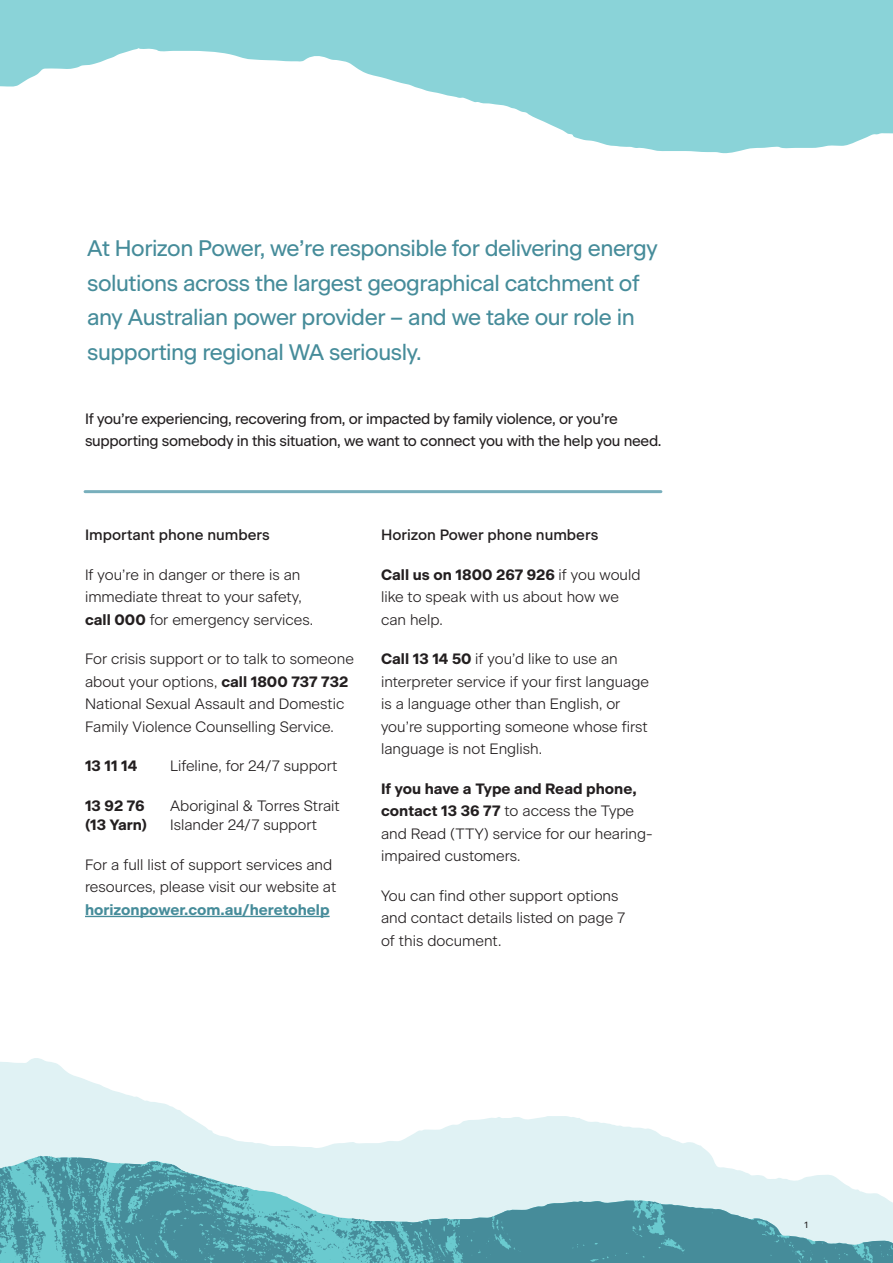
<style>
.page{position:relative;width:893px;height:1263px;background:#8ad3d8}
.page>*{position:absolute;margin:0;border:0;box-sizing:border-box;transform-origin:0 0}
.Subhead{font:22.5px/34.5px "Beausite Classic";letter-spacing:-.02em;color:#468c9a}
.Body_Copy{font:300 15px/22.5px "Beausite Classic";color:#231f20}
.Body_Copy-2{font:15px/22.5px "Beausite Classic";letter-spacing:-.02em;color:#231f20}
.Body_Copy-3{font:500 15px "Beausite Classic";color:#231f20}
.Body_Copy-4{font:700 15px "Beausite Classic";color:#231f20}
.t1{font:9px "Beausite Classic";color:#231f20}
.s1{font-weight:700}
.s2{font-weight:700;color:#468c9a}
</style>
<div class="page">
<div style="left:0;top:48px;width:893px;height:1002px;background:#fff"></div>
<svg style="left:0;top:1050px;width:893px;height:106px;background:#f6fbfb"></svg>
<img style="left:0;top:1157px;width:893px;height:106px">
<hr style="left:85px;top:916px;width:245px;height:1px;background:#468c9a">
<hr style="left:85px;top:490px;width:576px;height:3px;background:#78afbc">
<p class="Subhead" style="left:87px;top:229px;width:572px">At Horizon Power, we’re responsible for delivering energy solutions across the largest geographical catchment of any Australian power provider – and we take our role in supporting regional WA seriously.</p>
<p class="Body_Copy-2" style="left:85px;top:406px;width:578px">If you’re experiencing, recovering from, or impacted by family violence, or you’re supporting somebody in this situation, we want to connect you with the help you need.</p>
<p class="Body_Copy-3" style="left:85px;top:523px;width:186px">Important phone numbers</p>
<p class="Body_Copy" style="left:85px;top:562px;width:230px">If you’re in danger or there is an immediate threat to your safety, <span class="s1">call 000</span> for emergency services.</p>
<p class="Body_Copy" style="left:85px;top:646px;width:270px">For crisis support or to talk to someone about your options, <span class="s1">call 1800 737 732<br></span>National Sexual Assault and Domestic Family Violence Counselling Service.</p>
<p class="Body_Copy-4" style="left:85px;top:754px;width:54px">13 11 14</p>
<p class="Body_Copy" style="left:170px;top:753px;width:169px">Lifeline, for 24/7 support</p>
<p class="Body_Copy-4" style="left:85px;top:794px;width:61px">13 92 76</p>
<p class="Body_Copy" style="left:170px;top:793px;width:171px">Aboriginal &amp; Torres Strait</p>
<p class="Body_Copy-4" style="left:85px;top:813px;width:64px">(13 Yarn)</p>
<p class="Body_Copy" style="left:170px;top:812px;width:148px">Islander 24/7 support</p>
<p class="Body_Copy" style="left:85px;top:852px;width:253px">For a full list of support services and resources, please visit our website at <span class="s2">horizonpower.com.au/heretohelp</span></p>
<p class="Body_Copy-3" style="left:381px;top:523px;width:219px">Horizon Power phone numbers</p>
<p class="Body_Copy" style="left:381px;top:562px;width:261px"><span class="s1">Call us on 1800 267 926</span> if you would like to speak with us about how we can help.</p>
<p class="Body_Copy" style="left:381px;top:646px;width:269px"><span class="s1">Call 13 14 50</span> if you’d like to use an interpreter service if your first language is a language other than English, or you’re supporting someone whose first language is not English.</p>
<p class="Body_Copy" style="left:381px;top:776px;width:273px"><span class="s1">If you have a Type and Read phone, contact 13 36 77</span> to access the Type and Read (TTY) service for our hearing&shy;impaired customers.</p>
<p class="Body_Copy" style="left:381px;top:883px;width:245px">You can find other support options and contact details listed on page 7 of this document.</p>
<p class="t1" style="left:804px;top:1218px;width:5px">1</p>
</div>
